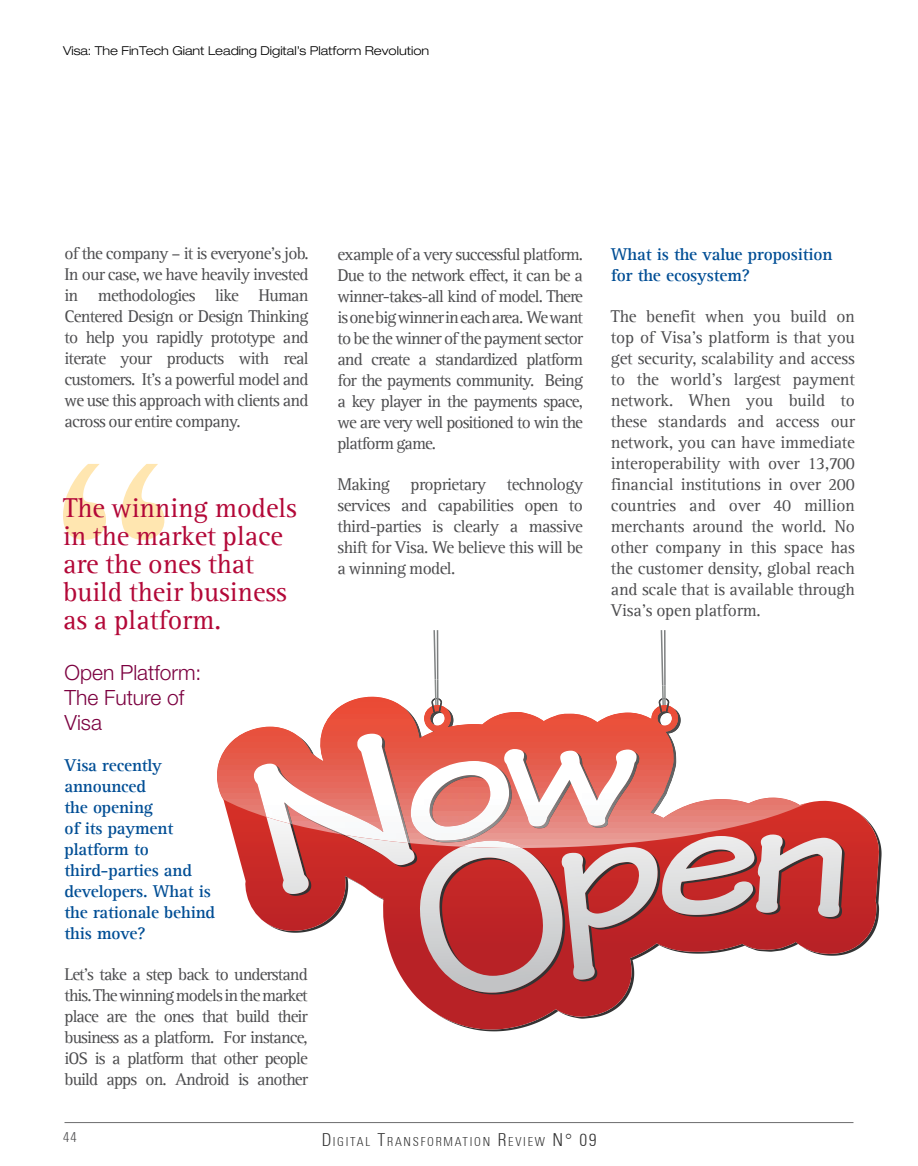
<style>
.page{position:relative;width:918px;height:1166px;background:#fff}
.page>*{position:absolute;margin:0;border:0;box-sizing:border-box;transform-origin:0 0}
.t1{font:28px/28px "Agfa Rotis Serif";color:#b30838}
.t2{font:300 21px/25.2px "Helvetica Neue LT Std";color:#7c0040}
.t3{font:17.5px/21px "Agfa Rotis Serif";letter-spacing:-.04em;color:#4d4d4f;text-align:justify}
.t4{font:700 17.5px/21px "Agfa Rotis Serif";letter-spacing:-.01em;color:#004e95}
.t5{font:300 condensed 14px "Univers";color:#4d4d4f}
.t6{font:300 expanded 12.25px "Helvetica Neue LT Std";color:#000}
.t7{font:300 condensed 12.25px "Univers";letter-spacing:.145em;color:#000}
.s1{font-size:17.5px}
</style>
<div class="page">
<hr style="left:64px;top:1122px;width:789px;height:1px;background:#0a0a0b">
<svg style="left:660px;top:630px;width:6px;height:47px"></svg>
<svg style="left:236px;top:804px;width:643px;height:227px"></svg>
<svg style="left:275px;top:800px;width:569px;height:194px"></svg>
<svg style="left:266px;top:848px;width:520px;height:65px;background:#c77272"></svg>
<img style="left:662px;top:685px;width:4px;height:13px">
<img style="left:217px;top:699px;width:590px;height:149px">
<img style="left:408px;top:736px;width:228px;height:107px">
<img style="left:429px;top:775px;width:61px;height:51px">
<img style="left:429px;top:775px;width:55px;height:49px">
<img style="left:254px;top:734px;width:154px;height:109px">
<svg style="left:431px;top:630px;width:11px;height:84px"></svg>
<svg style="left:658px;top:698px;width:11px;height:16px"></svg>
<svg style="left:63px;top:464px;width:101px;height:76px"></svg>
<p class="t6" style="left:63px;top:43px;width:368px">Visa: The FinTech Giant Leading Digital’s Platform Revolution</p>
<p class="t3" style="left:64px;top:242px;width:246px">of the company – it is everyone’s job.<br>In our case, we have heavily invested in methodologies like Human Centered Design or Design Thinking to help you rapidly prototype and iterate your products with real customers. It’s a powerful model and we use this approach with clients and across our entire company.</p>
<p class="t3" style="left:337px;top:244px;width:247px">example of a very successful platform.<br>Due to the network effect, it can be a winner-takes-all kind of model. There is one big winner in each area. We want to be the winner of the payment sector and create a standardized platform for the payments community. Being a key player in the payments space, we are very well positioned to win the platform game.</p>
<p class="t3" style="left:337px;top:474px;width:247px">Making proprietary technology services and capabilities open to third-parties is clearly a massive shift for Visa. We believe this will be a winning model.</p>
<h1 class="t1" style="left:63px;top:494px;width:235px">The winning models in the market place are the ones that build their business as a platform.</h1>
<p class="t2" style="left:64px;top:659px;width:138px">Open Platform:<br>The Future of<br>Visa</p>
<p class="t4" style="left:64px;top:755px;width:152px">Visa recently announced<br>the opening<br>of its payment platform to third-parties and developers. What is the rationale behind this move?</p>
<p class="t3" style="left:64px;top:964px;width:245px">Let’s take a step back to understand this. The winning models in the market place are the ones that build their business as a platform. For instance, iOS is a platform that other people build apps on. Android is another</p>
<p class="t4" style="left:611px;top:244px;width:223px">What is the value proposition for the ecosystem?</p>
<p class="t3" style="left:611px;top:306px;width:246px">The benefit when you build on top of Visa’s platform is that you get security, scalability and access to the world’s largest payment network. When you build to these standards and access our network, you can have immediate interoperability with over 13,700 financial institutions in over 200 countries and over 40 million merchants around the world. No other company in this space has the customer density, global reach and scale that is available through Visa’s open platform.</p>
<p class="t5" style="left:63px;top:1129px;width:15px">44</p>
<p class="t7" style="left:321px;top:1134px;width:277px"><span class="s1">D</span>IGITAL <span class="s1">T</span>RANSFORMATION <span class="s1">R</span> EVIEW <span class="s1">N° 09</span></p>
</div>
